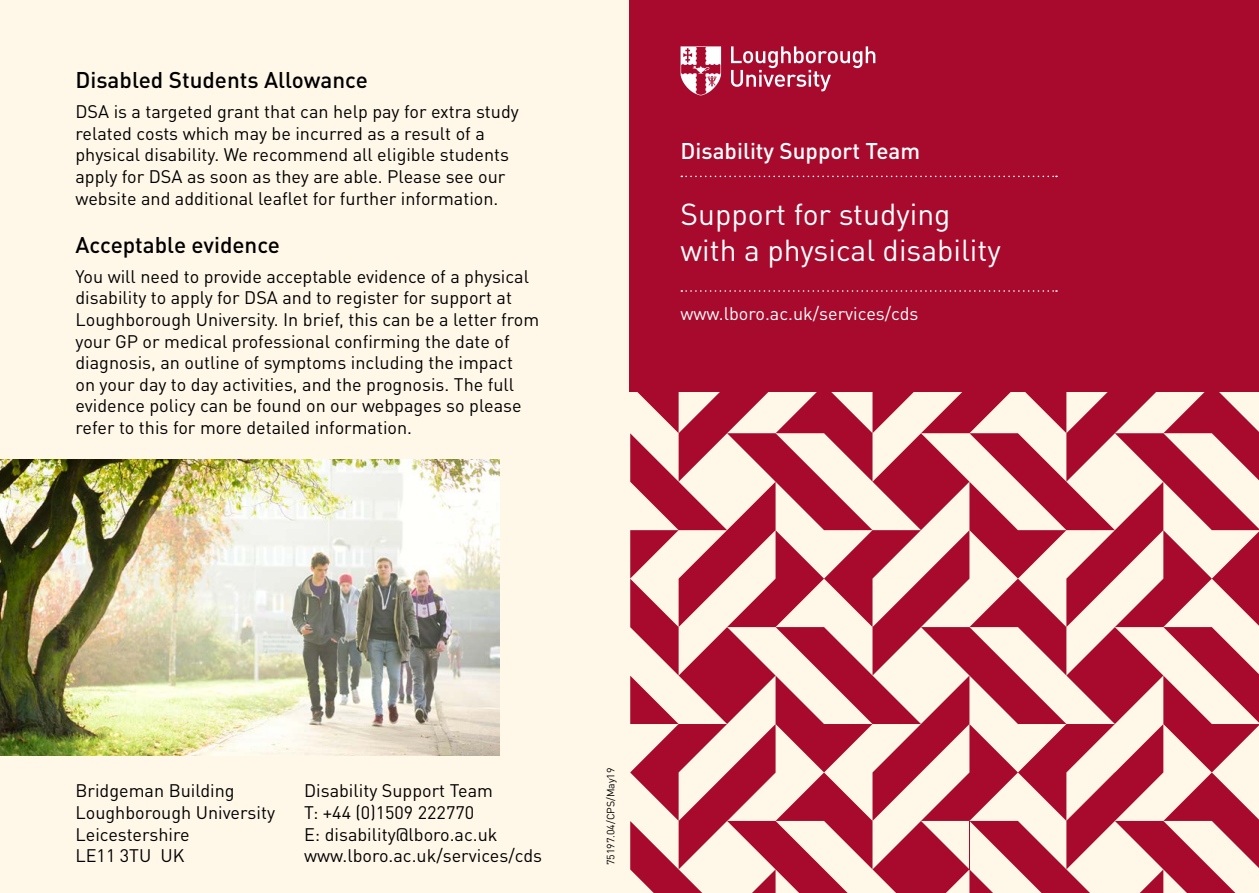
<style>
.page{position:relative;width:1259px;height:893px;background:#fff}
.page>*{position:absolute;margin:0;border:0;box-sizing:border-box;transform-origin:0 0}
.t1{font:30px/36px "DINOT";color:#fff}
.t2{font:500 22.5px "DINOT";color:#000}
.t3{font:500 22.5px "DINOT";color:#fff}
.t4{font:18px/21.6px "DINOT";color:#000}
.t5{font:18px "DINOT";color:#fff}
.t6{font:10.5px "DINOT";color:#000}
</style>
<div class="page">
<div style="left:0;top:0;width:641px;height:893px;background:#fff8e9"></div>
<svg style="left:630px;top:391px;width:629px;height:502px;background:#d4848d"></svg>
<div style="left:629px;top:0;width:630px;height:391px;background:#a70a2c"></div>
<svg style="left:680px;top:46px;width:41px;height:49px"></svg>
<svg style="left:731px;top:46px;width:144px;height:45px"></svg>
<svg style="left:681px;top:176px;width:376px;height:1px"></svg>
<svg style="left:681px;top:290px;width:376px;height:2px"></svg>
<img style="left:0;top:459px;width:500px;height:297px">
<p class="t2" style="left:75px;top:66px;width:294px">Disabled Students Allowance</p>
<p class="t4" style="left:75px;top:101px;width:445px">DSA is a targeted grant that can help pay for extra study related costs which may be incurred as a result of a physical disability. We recommend all eligible students apply for DSA as soon as they are able. Please see our website and additional leaflet for further information.</p>
<p class="t2" style="left:75px;top:230px;width:206px">Acceptable evidence</p>
<p class="t4" style="left:75px;top:265px;width:465px">You will need to provide acceptable evidence of a physical disability to apply for DSA and to register for support at Loughborough University. In brief, this can be a letter from your GP or medical professional confirming the date of diagnosis, an outline of symptoms including the impact<br>on your day to day activities, and the prognosis. The full evidence policy can be found on our webpages so please refer to this for more detailed information.</p>
<p class="t3" style="left:680px;top:136px;width:241px">Disability Support Team</p>
<h1 class="t1" style="left:680px;top:195px;width:322px">Support for studying with a physical disability</h1>
<p class="t5" style="left:680px;top:302px;width:239px">www.lboro.ac.uk/services/cds</p>
<p class="t4" style="left:75px;top:780px;width:201px">Bridgeman Building<br>Loughborough University<br>Leicestershire<br>LE11 3TU UK</p>
<p class="t4" style="left:304px;top:780px;width:239px">Disability Support Team<br>T: +44 (0)1509 222770<br>E: disability@lboro.ac.uk www.lboro.ac.uk/services/cds</p>
<p class="t6" style="left:604px;top:865px;width:99px;rotate:-90deg">75197.04/CPS/May19</p>
</div>
